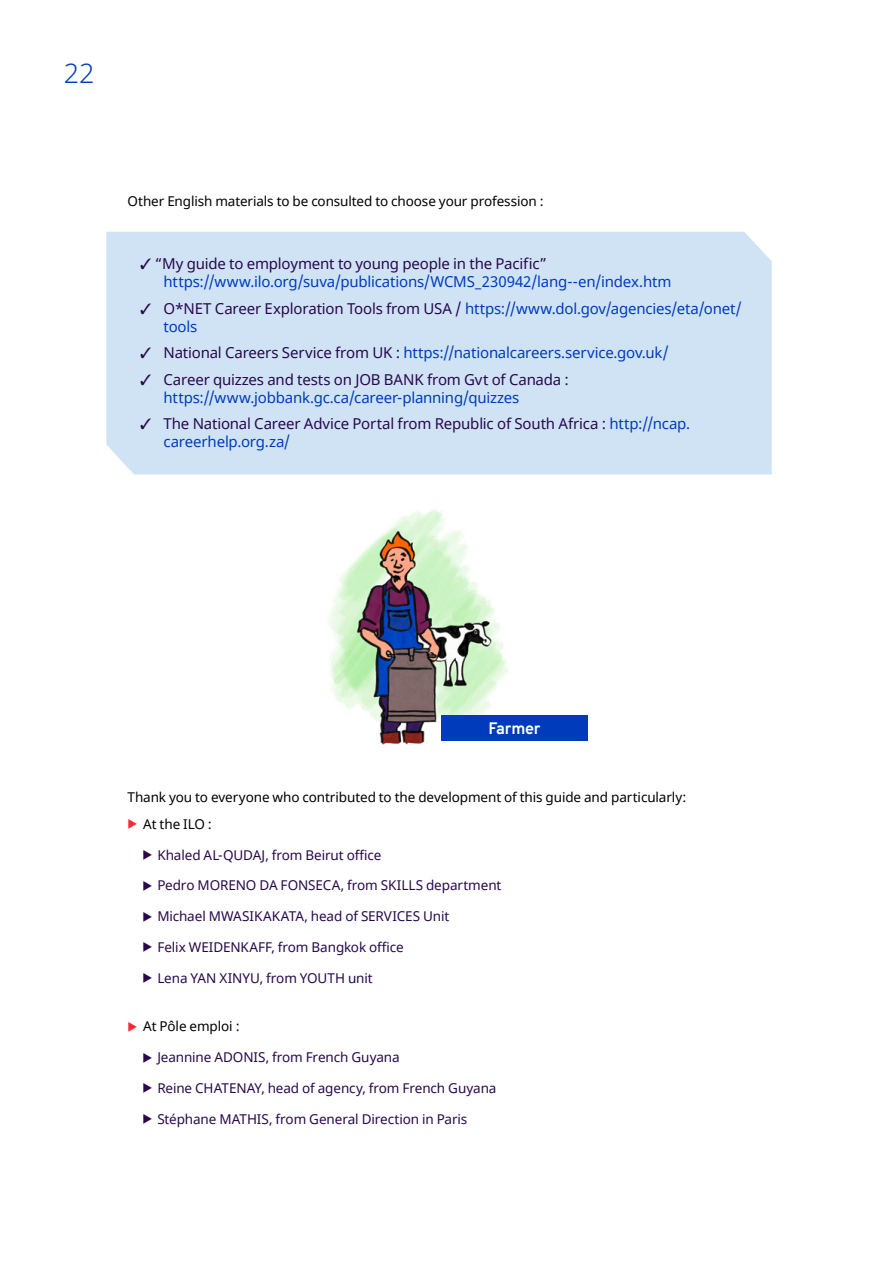
<style>
.page{position:relative;width:893px;height:1263px;background:#fff}
.page>*{position:absolute;margin:0;border:0;box-sizing:border-box;transform-origin:0 0}
.t1{font:300 27px "Noto Sans";color:#003bbc}
.t2{font:700 16.2px "Overpass";letter-spacing:-.015em;color:#fff}
.t3{font:15px/18px "Noto Sans";letter-spacing:-.01em;color:#003bbc}
.t4{font:15px/18px "Noto Sans";letter-spacing:-.01em;color:#28084b}
.t5{font:13.5px "Noto Sans";letter-spacing:-.005em;color:#28084b}
.t6{font:13.5px/26.5px "Noto Sans";letter-spacing:-.01em;color:#000}
.s1{color:#28084b}
.s2{color:#003bbc}
</style>
<div class="page">
<div style="left:106px;top:232px;width:666px;height:242px;background:#d0e3f5"></div>
<img style="left:328px;top:509px;width:180px;height:236px">
<div style="left:441px;top:715px;width:147px;height:26px;background:#003bbc"></div>
<h1 class="t1" style="left:64px;top:54px;width:32px">22</h1>
<p class="t6" style="left:128px;top:188px;width:418px">Other English materials to be consulted to choose your profession :</p>
<p class="t3" style="left:164px;top:255px;width:509px;text-indent:-23px"><span class="s1">✓ “My guide to employment to young people in the Pacific” </span>https://www.ilo.org/suva/publications/WCMS_230942/lang--en/index.htm</p>
<p class="t3" style="left:164px;top:300px;width:580px;text-indent:-23px"><span class="s1">✓ O*NET Career Exploration Tools from USA /</span> https://www.dol.gov/agencies/eta/onet/ tools</p>
<p class="t3" style="left:140px;top:344px;width:530px"><span class="s1">✓ National Careers Service from UK :</span> https://nationalcareers.service.gov.uk/</p>
<p class="t3" style="left:164px;top:371px;width:407px;text-indent:-23px"><span class="s1">✓ Career quizzes and tests on JOB BANK from Gvt of Canada : </span>https://www.jobbank.gc.ca/career-planning/quizzes</p>
<p class="t4" style="left:164px;top:415px;width:528px;text-indent:-23px">✓ The National Career Advice Portal from Republic of South Africa : <span class="s2">http://ncap. careerhelp.org.za/</span></p>
<p class="t2" style="left:488px;top:717px;width:54px">Farmer</p>
<p class="t6" style="left:143px;top:785px;width:545px;text-indent:-16px">Thank you to everyone who contributed to the development of this guide and particularly:<br>At the ILO :</p>
<p class="t5" style="left:157px;top:845px;width:226px">Khaled AL-QUDAJ, from Beirut office</p>
<p class="t5" style="left:157px;top:876px;width:346px">Pedro MORENO DA FONSECA, from SKILLS department</p>
<p class="t5" style="left:157px;top:907px;width:294px">Michael MWASIKAKATA, head of SERVICES Unit</p>
<p class="t5" style="left:157px;top:938px;width:248px">Felix WEIDENKAFF, from Bangkok office</p>
<p class="t5" style="left:157px;top:968px;width:217px">Lena YAN XINYU, from YOUTH unit</p>
<p class="t6" style="left:143px;top:1014px;width:98px">At Pôle emploi :</p>
<p class="t5" style="left:157px;top:1048px;width:244px">Jeannine ADONIS, from French Guyana</p>
<p class="t5" style="left:157px;top:1079px;width:341px">Reine CHATENAY, head of agency, from French Guyana</p>
<p class="t5" style="left:157px;top:1109px;width:312px">Stéphane MATHIS, from General Direction in Paris</p>
</div>
